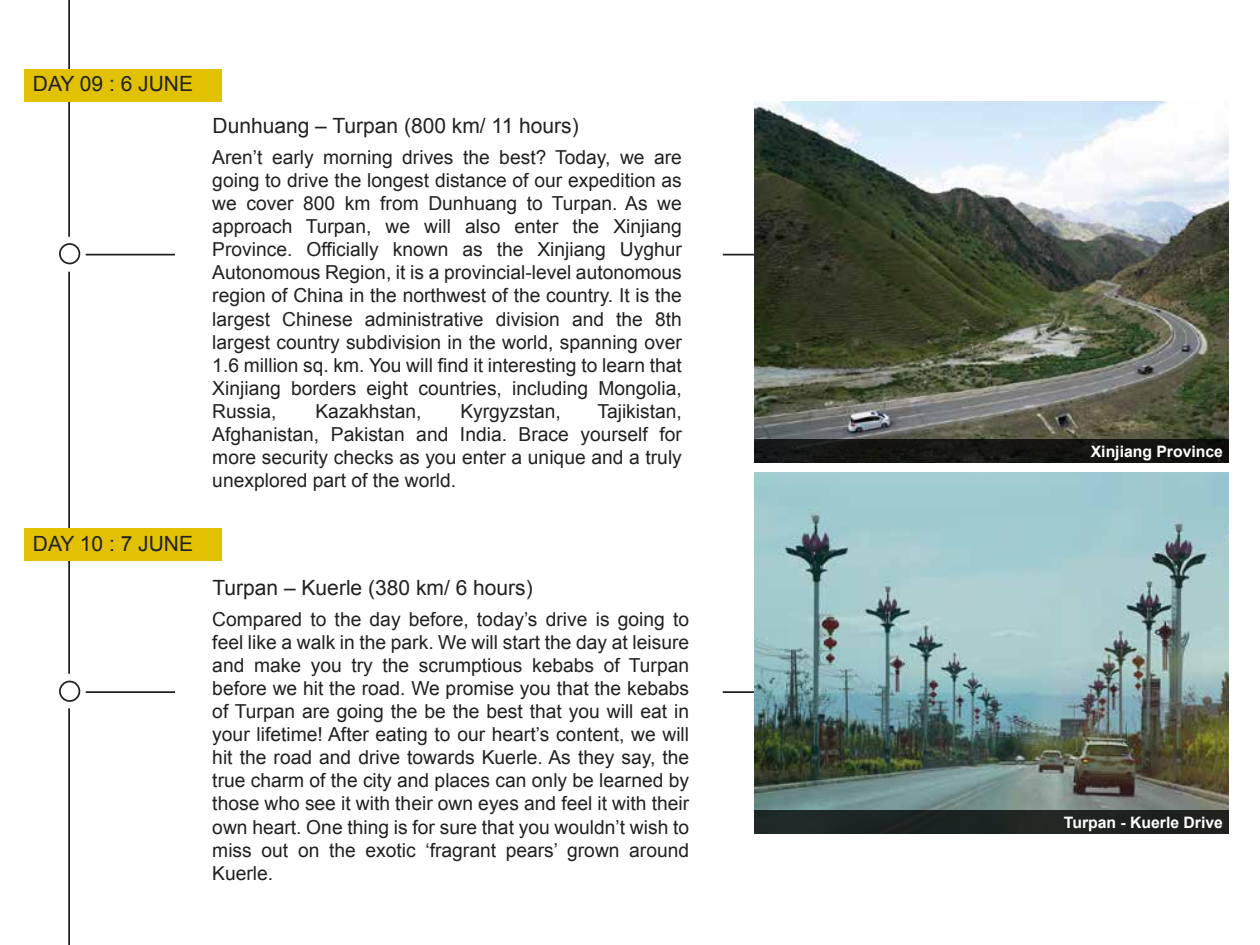
<style>
.page{position:relative;width:1260px;height:945px;background:#fff}
.page>*{position:absolute;margin:0;border:0;box-sizing:border-box;transform-origin:0 0}
.t1{font:21px "Arial";color:#212121}
.t2{font:19.25px/23.1px "Arial";color:#212121;text-align:justify}
.t3{font:700 15.75px "Arial";color:#fff}
</style>
<div class="page">
<svg style="left:68px;top:272px;width:2px;height:402px"></svg>
<svg style="left:68px;top:708px;width:2px;height:237px"></svg>
<svg style="left:68px;top:0;width:2px;height:237px"></svg>
<div style="left:25px;top:69px;width:197px;height:33px;background:#e2c103"></div>
<div style="left:25px;top:529px;width:197px;height:32px;background:#e2c103"></div>
<div style="left:59px;top:243px;width:21px;height:21px;border:2px solid #212121;border-radius:50%"></div>
<hr style="left:86px;top:254px;width:89px;height:2px;background:#212121">
<hr style="left:723px;top:254px;width:31px;height:2px;background:#212121">
<div style="left:59px;top:681px;width:21px;height:21px;border:2px solid #212121;border-radius:50%"></div>
<hr style="left:86px;top:691px;width:89px;height:2px;background:#212121">
<hr style="left:723px;top:691px;width:31px;height:2px;background:#212121">
<img style="left:755px;top:102px;width:473px;height:337px">
<div style="left:754px;top:439px;width:474px;height:24px;background:#141511"></div>
<img style="left:755px;top:473px;width:473px;height:337px">
<div style="left:754px;top:810px;width:474px;height:24px;background:#1e2322"></div>
<p class="t1" style="left:33px;top:70px;width:162px">DAY 09 : 6 JUNE</p>
<p class="t1" style="left:33px;top:530px;width:162px">DAY 10 : 7 JUNE</p>
<p class="t1" style="left:213px;top:112px;width:368px">Dunhuang – Turpan (800 km/ 11 hours)</p>
<p class="t2" style="left:212px;top:146px;width:471px">Aren’t early morning drives the best? Today, we are going to drive the longest distance of our expedition as we cover 800 km from Dunhuang to Turpan. As we approach Turpan, we will also enter the Xinjiang Province. Officially known as the Xinjiang Uyghur Autonomous Region, it is a provincial-level autonomous region of China in the northwest of the country. It is the largest Chinese administrative division and the 8th largest country subdivision in the world, spanning over 1.6 million sq. km. You will find it interesting to learn that Xinjiang borders eight countries, including Mongolia, Russia,</p>
<p class="t2" style="left:212px;top:400px;width:471px;text-indent:385px">Tajikistan, Afghanistan, Pakistan and India. Brace yourself for more security checks as you enter a unique and a truly unexplored part of the world.</p>
<p class="t2" style="left:315px;top:400px;width:107px">Kazakhstan,</p>
<p class="t2" style="left:460px;top:400px;width:102px">Kyrgyzstan,</p>
<p class="t1" style="left:213px;top:574px;width:322px">Turpan – Kuerle (380 km/ 6 hours)</p>
<p class="t2" style="left:212px;top:608px;width:478px">Compared to the day before, today’s drive is going to feel like a walk in the park. We will start the day at leisure and make you try the scrumptious kebabs of Turpan before we hit the road. We promise you that the kebabs of Turpan are going the be the best that you will eat in your lifetime! After eating to our heart’s content, we will hit the road and drive towards Kuerle. As they say, the true charm of the city and places can only be learned by those who see it with their own eyes and feel it with their own heart. One thing is for sure that you wouldn’t wish to miss out on the exotic ‘fragrant pears’ grown around Kuerle.</p>
<p class="t3" style="left:1091px;top:441px;width:134px">Xinjiang Province</p>
<p class="t3" style="left:1064px;top:812px;width:160px">Turpan - Kuerle Drive</p>
</div>
